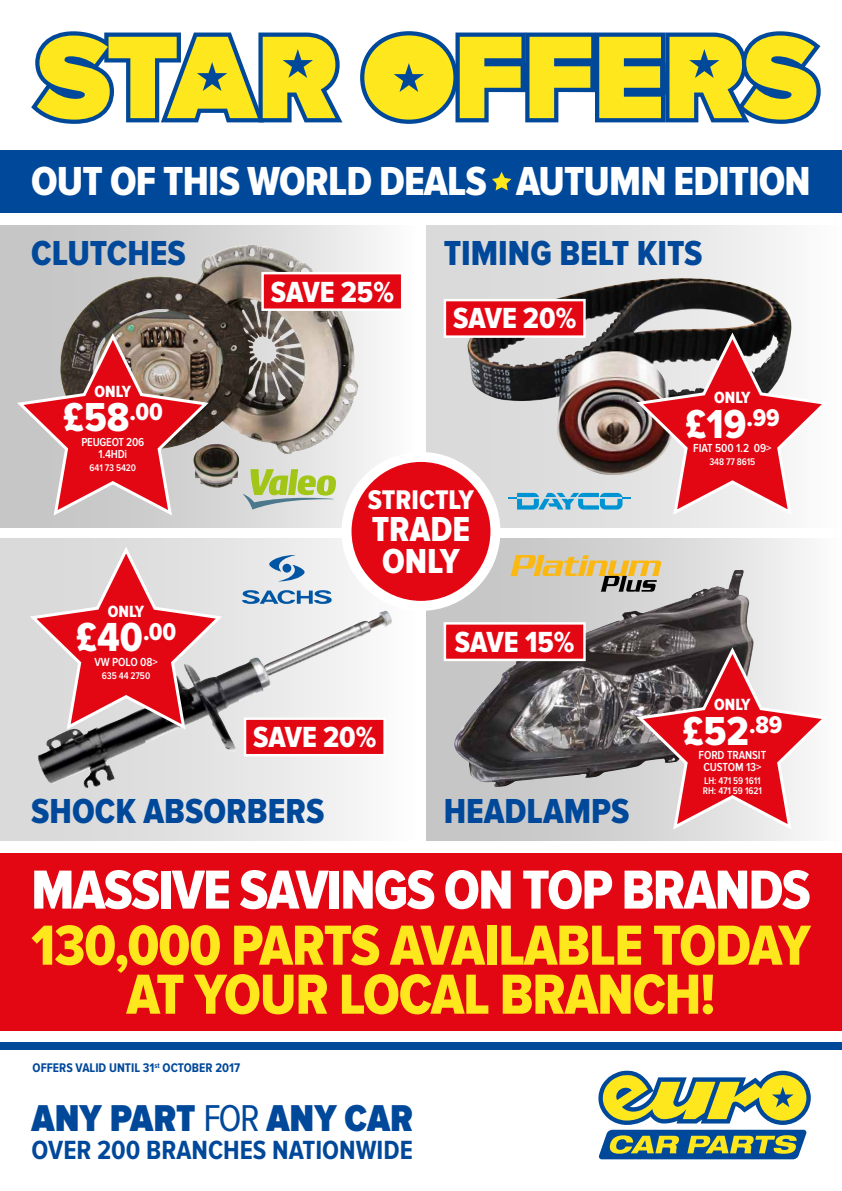
<style>
.page{position:relative;width:842px;height:1191px;background:#fff}
.page>*{position:absolute;margin:0;border:0;box-sizing:border-box;transform-origin:0 0}
.t1{font:58.5px/49px "Proxima Nova Cond Extrabld";letter-spacing:-.02em;color:#ffe71d;text-align:center}
.t2{font:56.9px "Proxima Nova Cond Extrabld";letter-spacing:-.03em;color:#fff}
.t3{font:42.1px "Proxima Nova Cond Extrabld";color:#fff}
.t4{font:42px "Proxima Nova Cond Extrabld";letter-spacing:-.02em;color:#fff}
.t5{font:41.9px "Proxima Nova Cond Extrabld";color:#fff}
.t6{font:900 38.7px "Proxima Nova Cond";color:#00489a}
.t7{font:36px "Proxima Nova Cond Extrabld";color:#00489a}
.t8{font:36px/32px "Proxima Nova Cond Extrabld";color:#fff}
.t9{font:30.2px "Proxima Nova Cond Extrabld";letter-spacing:-.005em;color:#fff}
.t10{font:28px "Proxima Nova Cond Extrabld";color:#fff}
.t11{font:700 27.3px "Proxima Nova Cond";color:#00489a}
.t12{font:16.9px "Proxima Nova Cond Extrabld";color:#fff}
.t13{font:16.8px "Proxima Nova Cond Extrabld";color:#fff}
.t14{font:700 13px "Proxima Nova Cond";color:#00489a}
.t15{font:600 12.1px/12px "Proxima Nova Cond";letter-spacing:-.01em;color:#fff;text-align:center}
.t16{font:600 12px/12px "Proxima Nova Cond";letter-spacing:-.02em;color:#fff;text-align:center}
.t17{font:600 10px/10px "Proxima Nova Cond";letter-spacing:-.01em;color:#fff}
.s1{color:#ffe71d}
.s2{font-weight:400}
</style>
<div class="page">
<svg style="left:0;top:225px;width:380px;height:302px"></svg>
<div style="left:427px;top:225px;width:415px;height:302px;background:linear-gradient(to right,#d4d4d4,#f8f8f8)"></div>
<div style="left:427px;top:538px;width:415px;height:302px;background:linear-gradient(to right,#bdbdbd,#f4f4f4)"></div>
<div style="left:0;top:538px;width:415px;height:302px;background:linear-gradient(to right,#d4d4d4,#f8f8f8)"></div>
<div style="left:0;top:150px;width:842px;height:63px;background:#00489a"></div>
<svg style="left:598px;top:1070px;width:213px;height:89px"></svg>
<div style="left:0;top:1042px;width:842px;height:7px;background:#00489a"></div>
<svg style="left:242px;top:590px;width:90px;height:14px"></svg>
<svg style="left:269px;top:555px;width:36px;height:26px"></svg>
<svg style="left:243px;top:469px;width:93px;height:40px;background:#becf91"></svg>
<div style="left:346px;top:457px;width:149px;height:149px;background:#e30613;border-radius:50%"></div>
<div style="left:341px;top:452px;width:159px;height:159px;border:10px solid #fff;border-radius:50%"></div>
<svg style="left:510px;top:555px;width:152px;height:15px;background:#e3c47a"></svg>
<img style="left:453px;top:570px;width:301px;height:217px">
<img style="left:60px;top:245px;width:299px;height:209px">
<img style="left:467px;top:278px;width:325px;height:20px">
<svg style="left:379px;top:716px;width:8px;height:41px"></svg>
<svg style="left:442px;top:621px;width:145px;height:41px;background:#e2353f"></svg>
<svg style="left:260px;top:271px;width:141px;height:41px;background:#e4313b"></svg>
<svg style="left:31px;top:31px;width:311px;height:93px"></svg>
<svg style="left:360px;top:31px;width:461px;height:93px;background:#c2c55c"></svg>
<div style="left:0;top:853px;width:842px;height:177px;background:#e30613"></div>
<svg style="left:14px;top:330px;width:198px;height:188px;background:#c17072"></svg>
<svg style="left:442px;top:298px;width:389px;height:219px"></svg>
<svg style="left:633px;top:644px;width:198px;height:188px"></svg>
<svg style="left:492px;top:172px;width:19px;height:18px"></svg>
<img style="left:36px;top:612px;width:343px;height:177px">
<svg style="left:27px;top:543px;width:198px;height:189px;background:#d4868b"></svg>
<h3 class="t4" style="left:31px;top:158px;width:781px">OUT OF THIS WORLD DEALS <span class="s1">•</span> AUTUMN EDITION</h3>
<h3 class="t7" style="left:31px;top:233px;width:156px">CLUTCHES</h3>
<h3 class="t7" style="left:444px;top:233px;width:260px">TIMING BELT KITS</h3>
<h3 class="t13" style="left:95px;top:382px;width:38px">ONLY</h3>
<h3 class="t5" style="left:63px;top:394px;width:101px">£58<sup>.00</sup></h3>
<p class="t16" style="left:81px;top:436px;width:64px">PEUGEOT 206<br>1.4HDi</p>
<p class="t17" style="left:90px;top:463px;width:48px">641 73 5420</p>
<h3 class="t12" style="left:108px;top:602px;width:38px">ONLY</h3>
<h3 class="t3" style="left:76px;top:613px;width:102px">£40<sup>.00</sup></h3>
<p class="t15" style="left:94px;top:656px;width:65px">VW POLO 08&gt;</p>
<p class="t17" style="left:102px;top:671px;width:50px">635 44 2750</p>
<h3 class="t9" style="left:271px;top:274px;width:125px">SAVE 25%</h3>
<h3 class="t9" style="left:453px;top:301px;width:125px">SAVE 20%</h3>
<h3 class="t10" style="left:368px;top:484px;width:108px">STRICTLY</h3>
<h3 class="t8" style="left:372px;top:514px;width:100px">TRADE<br>ONLY</h3>
<h3 class="t9" style="left:253px;top:720px;width:125px">SAVE 20%</h3>
<h3 class="t9" style="left:455px;top:625px;width:121px">SAVE 15%</h3>
<h3 class="t7" style="left:31px;top:791px;width:295px">SHOCK ABSORBERS</h3>
<h3 class="t7" style="left:444px;top:791px;width:187px">HEADLAMPS</h3>
<h3 class="t13" style="left:714px;top:388px;width:38px">ONLY</h3>
<h3 class="t5" style="left:685px;top:400px;width:96px">£19<sup>.99</sup></h3>
<p class="t15" style="left:693px;top:443px;width:80px">FIAT 500 1.2 09&gt;</p>
<p class="t17" style="left:709px;top:457px;width:47px">348 77 8615</p>
<h3 class="t13" style="left:714px;top:695px;width:38px">ONLY</h3>
<h3 class="t5" style="left:682px;top:707px;width:101px">£52<sup>.89</sup></h3>
<p class="t15" style="left:698px;top:749px;width:69px">FORD TRANSIT<br>CUSTOM 13&gt;</p>
<p class="t17" style="left:703px;top:776px;width:61px">LH: 471 59 1611<br>RH: 471 59 1621</p>
<h2 class="t2" style="left:31px;top:858px;width:781px">MASSIVE SAVINGS ON TOP BRANDS</h2>
<h1 class="t1" style="left:31px;top:922px;width:781px">130,000 PARTS AVAILABLE TODAY<br>AT YOUR LOCAL BRANCH!</h1>
<h3 class="t14" style="left:33px;top:1060px;width:209px">OFFERS VALID UNTIL 31<sup>st</sup> OCTOBER 2017</h3>
<h3 class="t6" style="left:32px;top:1096px;width:383px">ANY PART <span class="s2">FOR</span> ANY CAR</h3>
<h3 class="t11" style="left:32px;top:1135px;width:383px">OVER 200 BRANCHES NATIONWIDE</h3>
</div>
